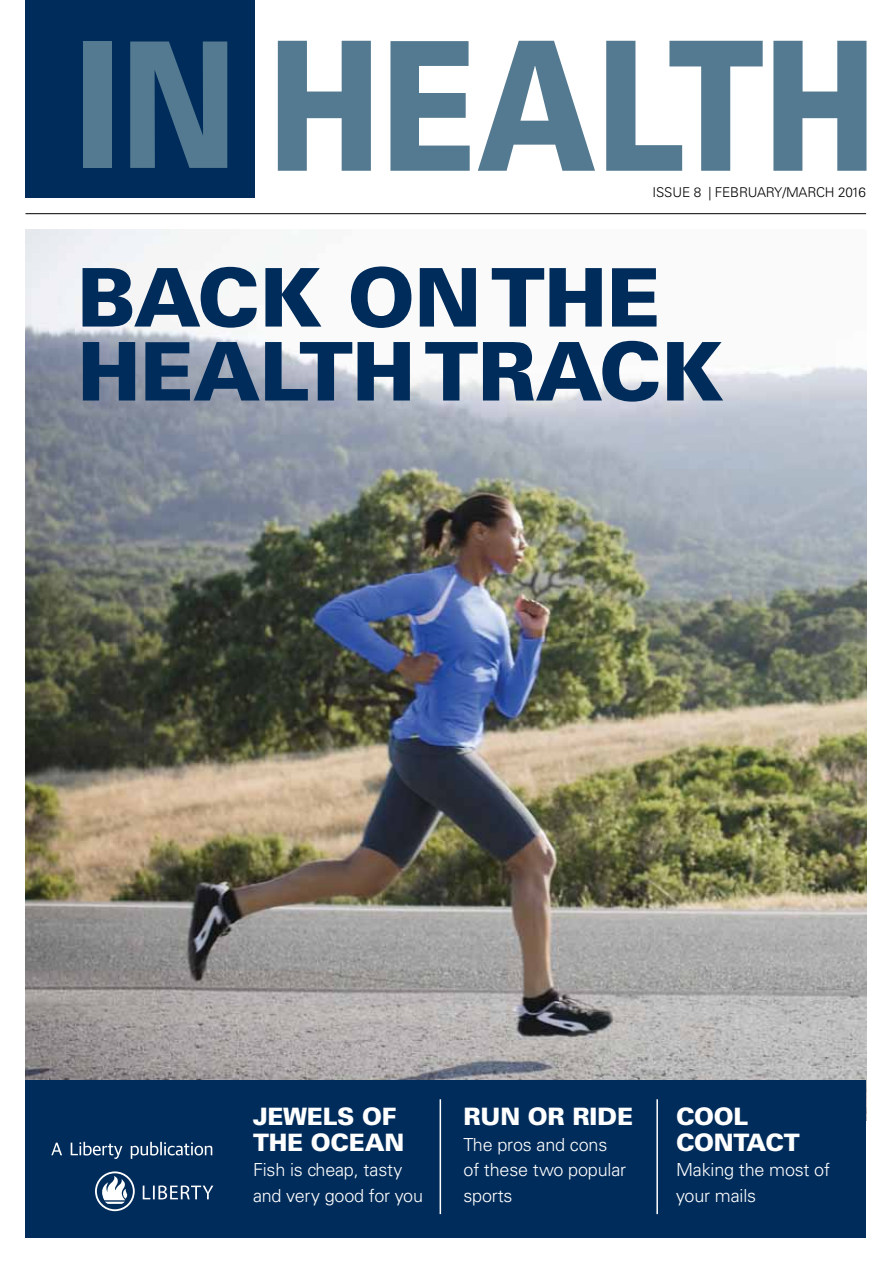
<style>
.page{position:relative;width:893px;height:1263px;background:#fff}
.page>*{position:absolute;margin:0;border:0;box-sizing:border-box;transform-origin:0 0}
.t1{font:900 180px "Univers LT Std";color:#547a91;scale:.8 1}
.t2{font:900 81px/73.9px "Univers LT Std";letter-spacing:-.01em;color:#002c5b}
.t3{font:900 24px/25.5px "Univers LT Std";letter-spacing:-.01em;color:#fff}
.t4{font:300 18px/25.5px "Univers LT Std";letter-spacing:-.01em;color:#fff}
.t5{font:300 13.5px "Univers LT Std";letter-spacing:-.01em;color:#000}
.s1{font-size:175.05px}
</style>
<div class="page">
<img style="left:26px;top:229px;width:840px;height:851px">
<div style="left:26px;top:1080px;width:840px;height:158px;background:#002c5b"></div>
<div style="left:26px;top:0;width:229px;height:198px;background:#002c5b"></div>
<hr style="left:26px;top:213px;width:840px;height:1px;background:#000">
<img style="left:51px;top:1142px;width:161px;height:17px">
<svg style="left:95px;top:1171px;width:118px;height:40px"></svg>
<hr style="left:440px;top:1099px;width:1px;height:115px;background:#fff">
<hr style="left:656px;top:1099px;width:2px;height:115px;background:#fff">
<h1 class="t1" style="left:74px;top:-7px;width:1004px"><span class="s1">IN</span> HEALTH</h1>
<p class="t5" style="left:653px;top:184px;width:215px">issue 8 | february/march 2016</p>
<h2 class="t2" style="left:78px;top:260px;width:470px">BACK ON THE<br>HEALTH</h2>
<h2 class="t2" style="left:424px;top:334px;width:301px">TRACK</h2>
<h3 class="t3" style="left:253px;top:1103px;width:145px">JEWELS OF<br>THE</h3>
<h3 class="t3" style="left:311px;top:1129px;width:57px">OCEAN</h3>
<p class="t4" style="left:253px;top:1157px;width:172px">Fish is cheap, tasty and very good for you</p>
<h3 class="t3" style="left:463px;top:1103px;width:168px">RUN OR RIDE</h3>
<p class="t4" style="left:463px;top:1131px;width:164px">The pros and cons of these two popular sports</p>
<h3 class="t3" style="left:676px;top:1103px;width:72px">COOL<br>CONTA</h3>
<h3 class="t3" style="left:765px;top:1129px;width:35px">CT</h3>
<p class="t4" style="left:676px;top:1157px;width:155px">Making the most of your mails</p>
</div>
